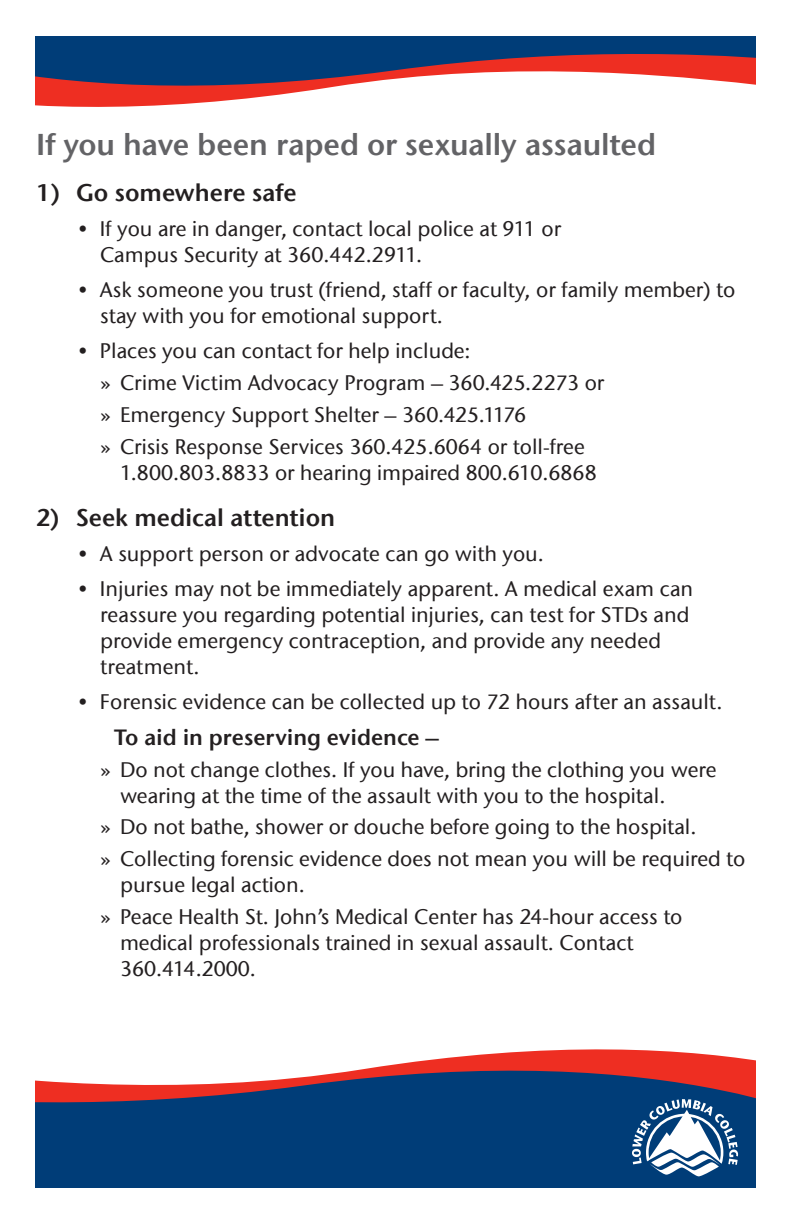
<style>
.page{position:relative;width:792px;height:1224px;background:#fff}
.page>*{position:absolute;margin:0;border:0;box-sizing:border-box;transform-origin:0 0}
._15pt_semi_titles{font:30px "ITC Stone Sans Com Semi";letter-spacing:-.005em;color:#636366}
._12_pt_subheads{font:24px "ITC Stone Sans Com Semi";color:#231f20}
._11pt_sub_sub_head{font:22px "ITC Stone Sans Com Semi";color:#231f20}
.bullet-first_level{font:500 21px/26px "ITC Stone Sans Com";color:#231f20}
</style>
<div class="page">
<svg style="left:36px;top:36px;width:720px;height:71px"></svg>
<svg style="left:36px;top:1049px;width:720px;height:139px;background:#45567e"></svg>
<svg style="left:632px;top:1099px;width:106px;height:77px"></svg>
<p class="_15pt_semi_titles" style="left:36px;top:125px;width:622px">If you have been raped or sexually assaulted</p>
<p class="_12_pt_subheads" style="left:36px;top:178px;width:262px">1) Go somewhere safe</p>
<p class="bullet-first_level" style="left:100px;top:216px;width:463px;text-indent:-22px">• If you are in danger, contact local police at 911 or<br>Campus Security at 360.442.2911.</p>
<p class="bullet-first_level" style="left:100px;top:277px;width:637px;text-indent:-22px">• Ask someone you trust (friend, staff or faculty, or family member) to stay with you for emotional support.</p>
<p class="bullet-first_level" style="left:78px;top:338px;width:394px">• Places you can contact for help include:</p>
<p class="bullet-first_level" style="left:100px;top:370px;width:506px">» Crime Victim Advocacy Program – 360.425.2273 or</p>
<p class="bullet-first_level" style="left:100px;top:402px;width:428px">» Emergency Support Shelter – 360.425.1176</p>
<p class="bullet-first_level" style="left:120px;top:433px;width:478px;text-indent:-20px">» Crisis Response Services 360.425.6064 or toll-free<br>1.800.803.8833 or hearing impaired 800.610.6868</p>
<p class="_12_pt_subheads" style="left:36px;top:503px;width:301px">2) Seek medical attention</p>
<p class="bullet-first_level" style="left:78px;top:541px;width:467px">• A support person or advocate can go with you.</p>
<p class="bullet-first_level" style="left:100px;top:576px;width:595px;text-indent:-22px">• Injuries may not be immediately apparent. A medical exam can reassure you regarding potential injuries, can test for STDs and provide emergency contraception, and provide any needed treatment.</p>
<p class="bullet-first_level" style="left:78px;top:689px;width:646px">• Forensic evidence can be collected up to 72 hours after an assault.</p>
<p class="_11pt_sub_sub_head" style="left:114px;top:723px;width:326px">To aid in preserving evidence –</p>
<p class="bullet-first_level" style="left:120px;top:756px;width:598px;text-indent:-20px">» Do not change clothes. If you have, bring the clothing you were wearing at the time of the assault with you to the hospital.</p>
<p class="bullet-first_level" style="left:100px;top:814px;width:598px">» Do not bathe, shower or douche before going to the hospital.</p>
<p class="bullet-first_level" style="left:120px;top:846px;width:627px;text-indent:-20px">» Collecting forensic evidence does not mean you will be required to pursue legal action.</p>
<p class="bullet-first_level" style="left:120px;top:904px;width:564px;text-indent:-20px">» Peace Health St. John’s Medical Center has 24-hour access to medical professionals trained in sexual assault. Contact<br>360.414.2000.</p>
</div>
